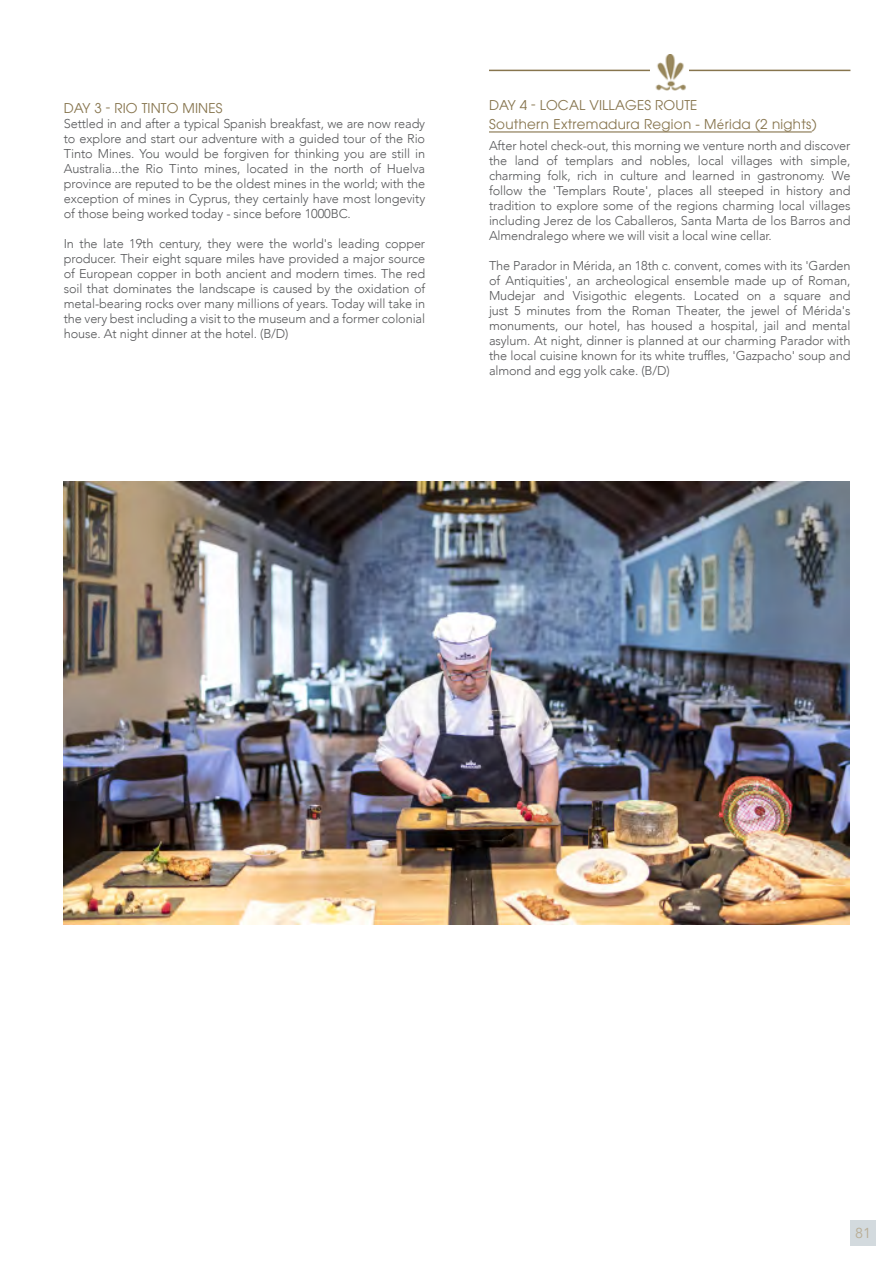
<style>
.page{position:relative;width:893px;height:1263px;background:#fff}
.page>*{position:absolute;margin:0;border:0;box-sizing:border-box;transform-origin:0 0}
.t1{font:14.4px "Avenir";color:#b9ad95}
.t2{font:13.5px/18.6px "ITC Avant Garde Pro";letter-spacing:.015em;color:#87754e}
.t3{font:300 12.75px/15px "Avenir";letter-spacing:-.01em;color:#58595b;text-align:justify}
.s1{font-family:"Avenir"}
</style>
<div class="page">
<div style="left:850px;top:1220px;width:26px;height:26px;background:#d3dade"></div>
<img style="left:63px;top:482px;width:787px;height:442px">
<hr style="left:489px;top:70px;width:361px;height:1px;background:#87754e">
<img style="left:651px;top:54px;width:38px;height:37px">
<hr style="left:489px;top:131px;width:323px;height:2px;background:#87754e">
<p class="t2" style="left:64px;top:99px;width:160px">DAY 3 - RIO TINTO MINES</p>
<p class="t3" style="left:64px;top:116px;width:363px">Settled in and after a typical Spanish breakfast, we are now ready to explore and start our adventure with a guided tour of the Rio Tinto Mines. You would be forgiven for thinking you are still in Australia...the Rio Tinto mines, located in the north of Huelva province are reputed to be the oldest mines in the world; with the exception of mines in Cyprus, they certainly have most longevity of those being worked today - since before 1000BC.</p>
<p class="t3" style="left:64px;top:236px;width:363px">In the late 19th century, they were the world's leading copper producer. Their eight square miles have provided a major source of European copper in both ancient and modern times. The red soil that dominates the landscape is caused by the oxidation of metal-bearing rocks over many millions of years. Today will take in the very best including a visit to the museum and a former colonial house. At night dinner at the hotel. (B/D)</p>
<p class="t2" style="left:489px;top:96px;width:329px">DAY 4 - LOCAL VILLAGES ROUTE<br>Southern Extremadura Region - M<span class="s1">é</span>rida (2 nights)</p>
<p class="t3" style="left:489px;top:138px;width:363px">After hotel check-out, this morning we venture north and discover the land of templars and nobles, local villages with simple, charming folk, rich in culture and learned in gastronomy. We follow the 'Templars Route', places all steeped in history and tradition to explore some of the regions charming local villages including Jerez de los Caballeros, Santa Marta de los Barros and Almendralego where we will visit a local wine cellar.</p>
<p class="t3" style="left:489px;top:258px;width:363px">The Parador in Mérida, an 18th c. convent, comes with its 'Garden of Antiquities', an archeological ensemble made up of Roman, Mudejar and Visigothic elegents. Located on a square and just 5 minutes from the Roman Theater, the jewel of Mérida's monuments, our hotel, has housed a hospital, jail and mental asylum. At night, dinner is planned at our charming Parador with the local cuisine known for its white truffles, 'Gazpacho' soup and almond and egg yolk cake. (B/D)</p>
<p class="t1" style="left:855px;top:1225px;width:18px">81</p>
</div>
